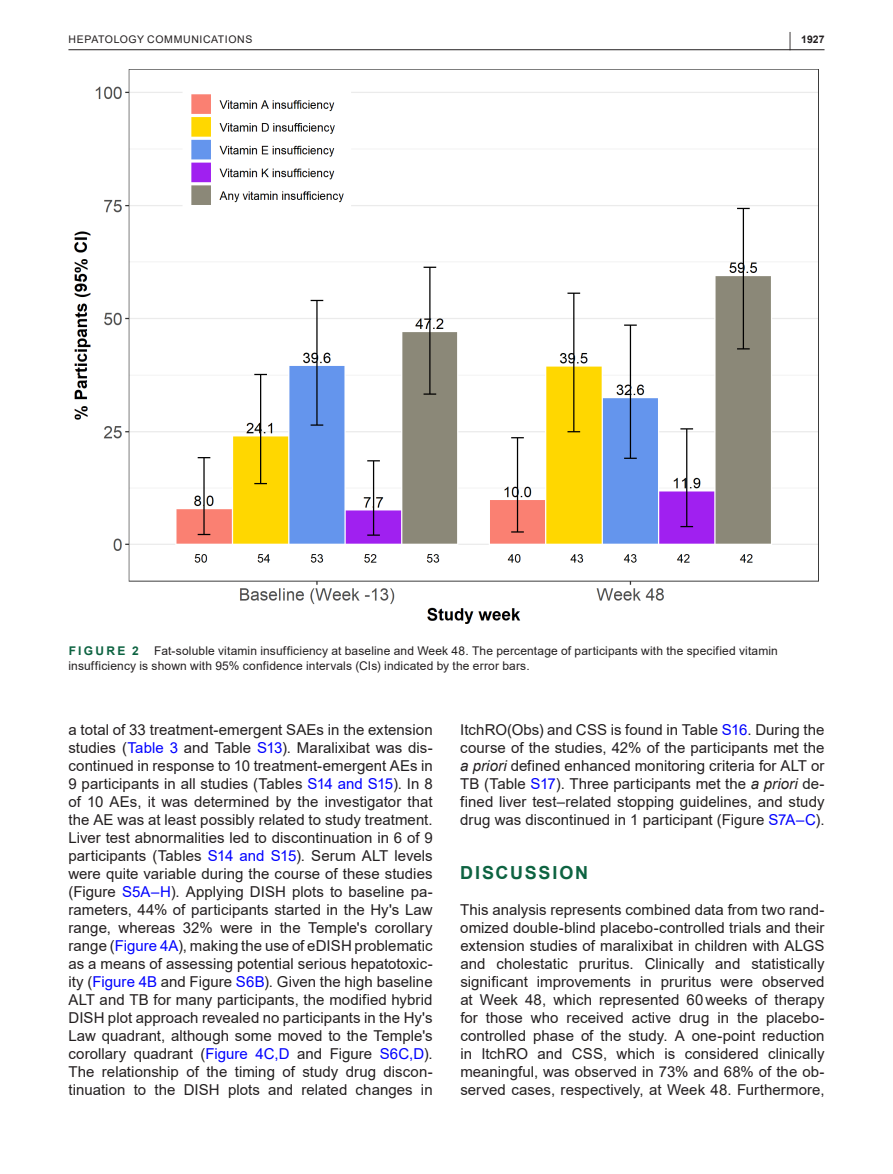
<style>
.page{position:relative;width:893px;height:1174px;background:#fff}
.page>*{position:absolute;margin:0;border:0;box-sizing:border-box;transform-origin:0 0}
.t1{font:700 19.5px "Arial";color:#231f20;scale:.38 1}
.t2{font:700 18px "Arial";letter-spacing:.1em;color:#0d6341}
.t3{font:15px/18px "Arial";letter-spacing:.005em;color:#231f20;text-align:justify}
.t4{font:12px/15px "Arial";letter-spacing:.01em;color:#231f20}
.t5{font:700 12px "Arial";letter-spacing:.19em;color:#0d6341}
.t6{font:10.5px "Arial";letter-spacing:.055em;color:#231f20}
.t7{font:700 10.5px "Arial";color:#231f20}
.s1{color:#00f}
.s2{font-style:italic}
</style>
<div class="page">
<hr style="left:68px;top:49px;width:756px;height:1px;background:#231f20">
<img style="left:74px;top:69px;width:745px;height:555px">
<h1 class="t1" style="left:789px;top:25px;width:7px">|</h1>
<p class="t6" style="left:69px;top:32px;width:185px">HEPATOLOGY COMMUNICATIONS</p>
<p class="t7" style="left:801px;top:32px;width:25px">1927</p>
<p class="t4" style="left:68px;top:643px;width:711px;text-indent:86px">Fat-soluble vitamin insufficiency at baseline and Week 48. The percentage of participants with the specified vitamin insufficiency is shown with 95% confidence intervals (CIs) indicated by the error bars.</p>
<p class="t5" style="left:69px;top:642px;width:72px">FIGURE 2</p>
<p class="t3" style="left:68px;top:721px;width:366px">a total of 33 treatment-emergent SAEs in the extension studies (<span class="s1">Table 3</span> and Table <span class="s1">S13</span>). Maralixibat was dis&shy;continued in response to 10 treatment-emergent AEs in 9 participants in all studies (Tables <span class="s1">S14 and S15</span>). In 8 of 10 AEs, it was determined by the investigator that the AE was at least possibly related to study treatment.<br>Liver test abnormalities led to discontinuation in 6 of 9 participants (Tables <span class="s1">S14 and S15</span>). Serum ALT levels were quite variable during the course of these studies (Figure <span class="s1">S5A–H</span>). Applying DISH plots to baseline pa&shy;rameters, 44% of participants started in the Hy's Law range, whereas 32% were in the Temple's corollary range (<span class="s1">Figure 4A</span>), making the use of eDISH problematic as a means of assessing potential serious hepatotoxic&shy;ity (<span class="s1">Figure 4B</span> and Figure <span class="s1">S6B</span>). Given the high baseline ALT and TB for many participants, the modified hybrid DISH plot approach revealed no participants in the Hy's Law quadrant, although some moved to the Temple's corollary quadrant (<span class="s1">Figure 4C,D</span> and Figure <span class="s1">S6C,D</span>).<br>The relationship of the timing of study drug discon&shy;tinuation to the DISH plots and related changes in</p>
<p class="t3" style="left:460px;top:721px;width:366px">ItchRO(Obs) and CSS is found in Table <span class="s1">S16</span>. During the course of the studies, 42% of the participants met the <span class="s2">a priori</span> defined enhanced monitoring criteria for ALT or TB (Table <span class="s1">S17</span>). Three participants met the <span class="s2">a priori</span> de&shy;fined liver test–related stopping guidelines, and study drug was discontinued in 1 participant (Figure <span class="s1">S7A–C</span>).</p>
<p class="t2" style="left:460px;top:860px;width:129px">DISCUSSION</p>
<p class="t3" style="left:460px;top:901px;width:366px">This analysis represents combined data from two rand&shy;omized double-blind placebo-controlled trials and their extension studies of maralixibat in children with ALGS and cholestatic pruritus. Clinically and statistically significant improvements in pruritus were observed at Week 48, which represented 60weeks of therapy for those who received active drug in the placebo&shy;controlled phase of the study. A one-point reduction in ItchRO and CSS, which is considered clinically meaningful, was observed in 73% and 68% of the ob&shy;served cases, respectively, at Week 48. Furthermore,</p>
</div>
